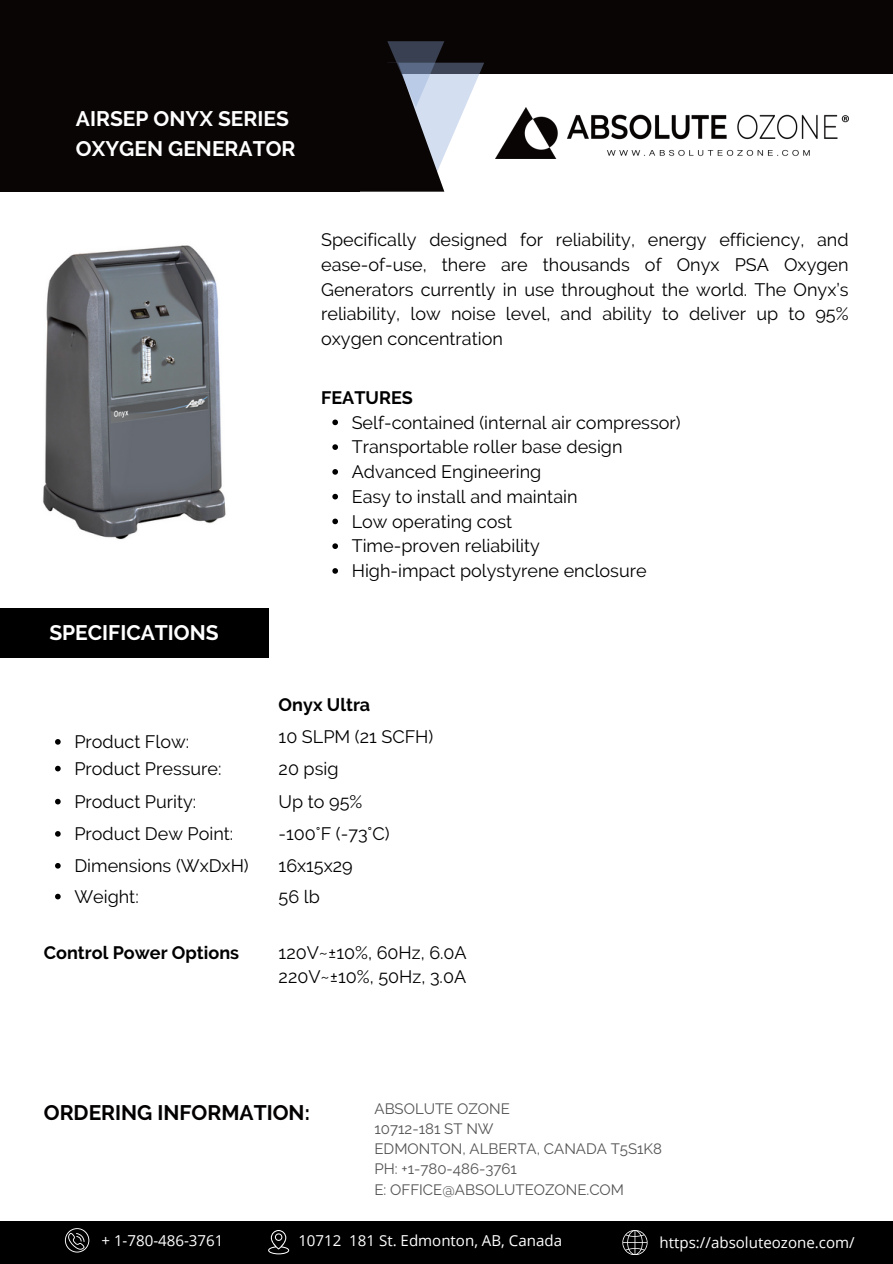
<style>
.page{position:relative;width:893px;height:1264px;background:#fff}
.page>*{position:absolute;margin:0;border:0;box-sizing:border-box;transform-origin:0 0}
.t1{font:700 21px "Raleway";color:#fff}
.t2{font:700 21px "Raleway";color:#030000}
.t3{font:18px/24.8px "Raleway";color:#000;text-align:justify}
.t4{font:700 18px "Raleway";color:#000}
.t5{font:15.15px "Open Sans";color:#fff}
.t6{font:15px "Raleway";color:#545454}
</style>
<div class="page">
<div style="left:0;top:0;width:892px;height:175px;background:#0a0505"></div>
<div style="left:374px;top:74px;width:518px;height:118px;background:#fff"></div>
<div style="left:0;top:63px;width:359px;height:129px;background:#0a0505"></div>
<svg style="left:359px;top:41px;width:125px;height:151px"></svg>
<img style="left:496px;top:107px;width:352px;height:52px">
<div style="left:0;top:608px;width:268px;height:50px;background:#000"></div>
<img style="left:43px;top:245px;width:183px;height:295px">
<svg style="left:332px;top:419px;width:6px;height:6px"></svg>
<svg style="left:332px;top:444px;width:6px;height:6px"></svg>
<svg style="left:332px;top:469px;width:6px;height:5px"></svg>
<svg style="left:332px;top:494px;width:6px;height:5px"></svg>
<svg style="left:332px;top:518px;width:6px;height:6px"></svg>
<svg style="left:332px;top:543px;width:6px;height:6px"></svg>
<svg style="left:332px;top:568px;width:6px;height:5px"></svg>
<svg style="left:55px;top:739px;width:6px;height:5px"></svg>
<svg style="left:55px;top:765px;width:6px;height:6px"></svg>
<svg style="left:55px;top:798px;width:6px;height:6px"></svg>
<svg style="left:55px;top:831px;width:6px;height:5px"></svg>
<svg style="left:55px;top:863px;width:6px;height:5px"></svg>
<svg style="left:55px;top:893px;width:6px;height:6px"></svg>
<div style="left:0;top:1220px;width:892px;height:43px;background:#000"></div>
<svg style="left:268px;top:1230px;width:21px;height:24px"></svg>
<svg style="left:622px;top:1230px;width:25px;height:24px"></svg>
<svg style="left:65px;top:1228px;width:24px;height:24px"></svg>
<p class="t1" style="left:76px;top:107px;width:214px">AIRSEP ONYX SERIES</p>
<p class="t1" style="left:76px;top:136px;width:221px">OXYGEN GENERATOR</p>
<p class="t1" style="left:49px;top:620px;width:171px">SPECIFICATIONS</p>
<p class="t3" style="left:321px;top:227px;width:529px">Specifically designed for reliability, energy efficiency, and ease-of-use, there are thousands of Onyx PSA Oxygen Generators currently in use throughout the world. The Onyx’s reliability, low noise level, and ability to deliver up to 95% oxygen concentration</p>
<p class="t4" style="left:321px;top:387px;width:93px">FEATURES</p>
<p class="t3" style="left:352px;top:410px;width:330px">Self-contained (internal air compressor)</p>
<p class="t3" style="left:352px;top:434px;width:272px">Transportable roller base design</p>
<p class="t3" style="left:352px;top:459px;width:191px">Advanced Engineering</p>
<p class="t3" style="left:352px;top:484px;width:227px">Easy to install and maintain</p>
<p class="t3" style="left:352px;top:509px;width:162px">Low operating cost</p>
<p class="t3" style="left:352px;top:533px;width:190px">Time-proven reliability</p>
<p class="t3" style="left:352px;top:558px;width:296px">High-impact polystyrene enclosure</p>
<p class="t4" style="left:278px;top:694px;width:93px">Onyx Ultra</p>
<p class="t3" style="left:74px;top:729px;width:116px">Product Flow:</p>
<p class="t3" style="left:278px;top:724px;width:156px">10 SLPM (21 SCFH)</p>
<p class="t3" style="left:74px;top:756px;width:149px">Product Pressure:</p>
<p class="t3" style="left:278px;top:756px;width:61px">20 psig</p>
<p class="t3" style="left:74px;top:789px;width:123px">Product Purity:</p>
<p class="t3" style="left:278px;top:789px;width:85px">Up to 95%</p>
<p class="t3" style="left:74px;top:821px;width:160px">Product Dew Point:</p>
<p class="t3" style="left:278px;top:821px;width:112px">-100°F (-73°C)</p>
<p class="t3" style="left:74px;top:853px;width:176px">Dimensions (WxDxH)</p>
<p class="t3" style="left:278px;top:853px;width:76px">16x15x29</p>
<p class="t3" style="left:74px;top:884px;width:66px">Weight:</p>
<p class="t3" style="left:278px;top:884px;width:43px">56 lb</p>
<p class="t4" style="left:44px;top:941px;width:197px">Control Power Options</p>
<p class="t3" style="left:278px;top:940px;width:190px">120V~±10%, 60Hz, 6.0A</p>
<p class="t3" style="left:278px;top:964px;width:189px">220V~±10%, 50Hz, 3.0A</p>
<p class="t2" style="left:44px;top:1099px;width:267px">ORDERING INFORMATION:</p>
<p class="t6" style="left:374px;top:1099px;width:137px">ABSOLUTE OZONE</p>
<p class="t6" style="left:374px;top:1119px;width:121px">10712-181 ST NW</p>
<p class="t6" style="left:374px;top:1139px;width:289px">EDMONTON, ALBERTA, CANADA T5S1K8</p>
<p class="t6" style="left:374px;top:1160px;width:144px">PH: +1-780-486-3761</p>
<p class="t6" style="left:374px;top:1180px;width:251px">E: OFFICE@ABSOLUTEOZONE.COM</p>
<p class="t5" style="left:101px;top:1229px;width:123px">+ 1-780-486-3761</p>
<p class="t5" style="left:298px;top:1229px;width:265px">10712 181 St. Edmonton, AB, Canada</p>
<p class="t5" style="left:659px;top:1231px;width:196px">https://absoluteozone.com/</p>
</div>
